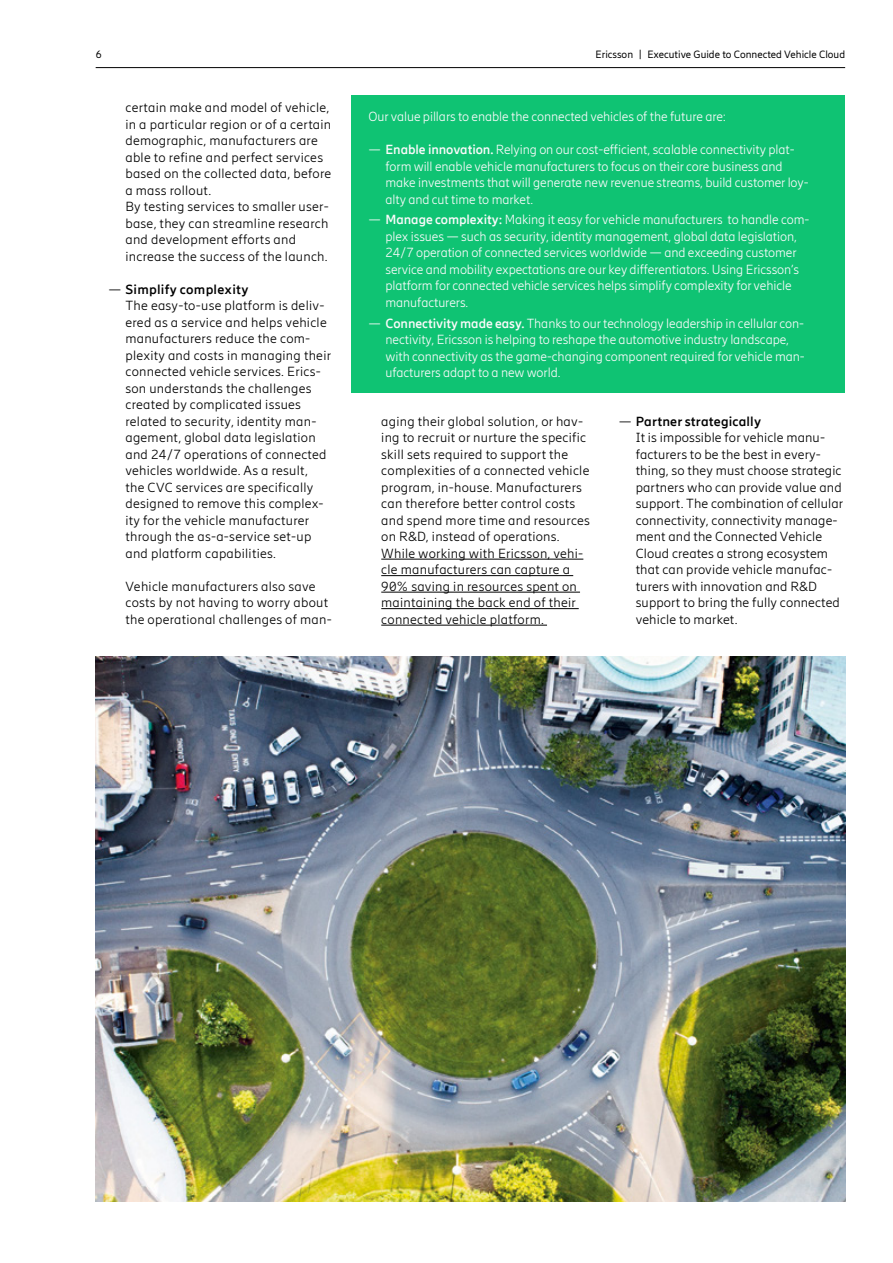
<style>
.page{position:relative;width:893px;height:1263px;background:#fff}
.page>*{position:absolute;margin:0;border:0;box-sizing:border-box;transform-origin:0 0}
.t1{font:300 13.2px/16.5px "Ericsson Hilda";letter-spacing:.02em;color:#000}
.t2{font:300 13.2px/16.5px "Ericsson Hilda";letter-spacing:-.005em;color:#fafafa}
.t3{font:10.5px "Ericsson Hilda";color:#000}
.s1{font-weight:700}
</style>
<div class="page">
<img style="left:96px;top:657px;width:750px;height:544px">
<hr style="left:96px;top:67px;width:749px;height:1px;background:#000">
<div style="left:351px;top:96px;width:494px;height:297px;background:#0fc373"></div>
<hr style="left:381px;top:559px;width:202px;height:1px;background:#000">
<hr style="left:381px;top:575px;width:192px;height:1px;background:#000">
<hr style="left:381px;top:592px;width:199px;height:1px;background:#000">
<hr style="left:381px;top:608px;width:198px;height:1px;background:#000">
<hr style="left:381px;top:625px;width:166px;height:1px;background:#000">
<p class="t3" style="left:96px;top:49px;width:7px">6</p>
<p class="t3" style="left:596px;top:49px;width:251px">Ericsson | Executive Guide to Connected Vehicle Cloud</p>
<p class="t1" style="left:125px;top:99px;width:207px">certain make and model of vehicle, in a particular region or of a certain demographic, manufacturers are able to refine and perfect services based on the collected data, before a mass rollout.<br>By testing services to smaller user&shy;base, they can streamline research and development efforts and increase the success of the launch.</p>
<p class="t1" style="left:125px;top:281px;width:207px;text-indent:-17px">— <span class="s1">Simplify complexity<br></span>The easy-to-use platform is deliv&shy;ered as a service and helps vehicle manufacturers reduce the com&shy;plexity and costs in managing their connected vehicle services. Erics&shy;son understands the challenges created by complicated issues related to security, identity man&shy;agement, global data legislation and 24/7 operations of connected vehicles worldwide. As a result,<br>the CVC services are specifically designed to remove this complex&shy;ity for the vehicle manufacturer through the as-a-service set-up and platform capabilities.</p>
<p class="t1" style="left:125px;top:578px;width:208px">Vehicle manufacturers also save costs by not having to worry about the operational challenges of man-</p>
<p class="t2" style="left:368px;top:108px;width:359px">Our value pillars to enable the connected vehicles of the future are:</p>
<p class="t2" style="left:385px;top:141px;width:425px;text-indent:-17px">— <span class="s1">Enable innovation.</span> Relying on our cost-efficient, scalable connectivity plat&shy;form will enable vehicle manufacturers to focus on their core business and make investments that will generate new revenue streams, build customer loy&shy;alty and cut time to market.</p>
<p class="t2" style="left:385px;top:212px;width:425px;text-indent:-17px">— <span class="s1">Manage complexity:</span> Making it easy for vehicle manufacturers to handle com&shy;plex issues — such as security, identity management, global data legislation, 24/7 operation of connected services worldwide — and exceeding customer service and mobility expectations are our key differentiators. Using Ericsson’s platform for connected vehicle services helps simplify complexity for vehicle manufacturers.</p>
<p class="t2" style="left:385px;top:315px;width:421px;text-indent:-17px">— <span class="s1">Connectivity made easy.</span> Thanks to our technology leadership in cellular con&shy;nectivity, Ericsson is helping to reshape the automotive industry landscape, with connectivity as the game-changing component required for vehicle man&shy;ufacturers adapt to a new world.</p>
<p class="t1" style="left:381px;top:413px;width:210px">aging their global solution, or hav&shy;ing to recruit or nurture the specific skill sets required to support the complexities of a connected vehicle program, in-house. Manufacturers can therefore better control costs and spend more time and resources on R&amp;D, instead of operations.<br>While working with Ericsson, vehi&shy;cle manufacturers can capture a 90% saving in resources spent on maintaining the back end of their connected vehicle platform.</p>
<p class="t1" style="left:636px;top:413px;width:209px;text-indent:-17px">— <span class="s1">Partner strategically<br></span>It is impossible for vehicle manu&shy;facturers to be the best in every&shy;thing, so they must choose strategic partners who can provide value and support. The combination of cellular connectivity, connectivity manage&shy;ment and the Connected Vehicle<br>Cloud creates a strong ecosystem that can provide vehicle manufac&shy;turers with innovation and R&amp;D support to bring the fully connected vehicle to market.</p>
</div>
